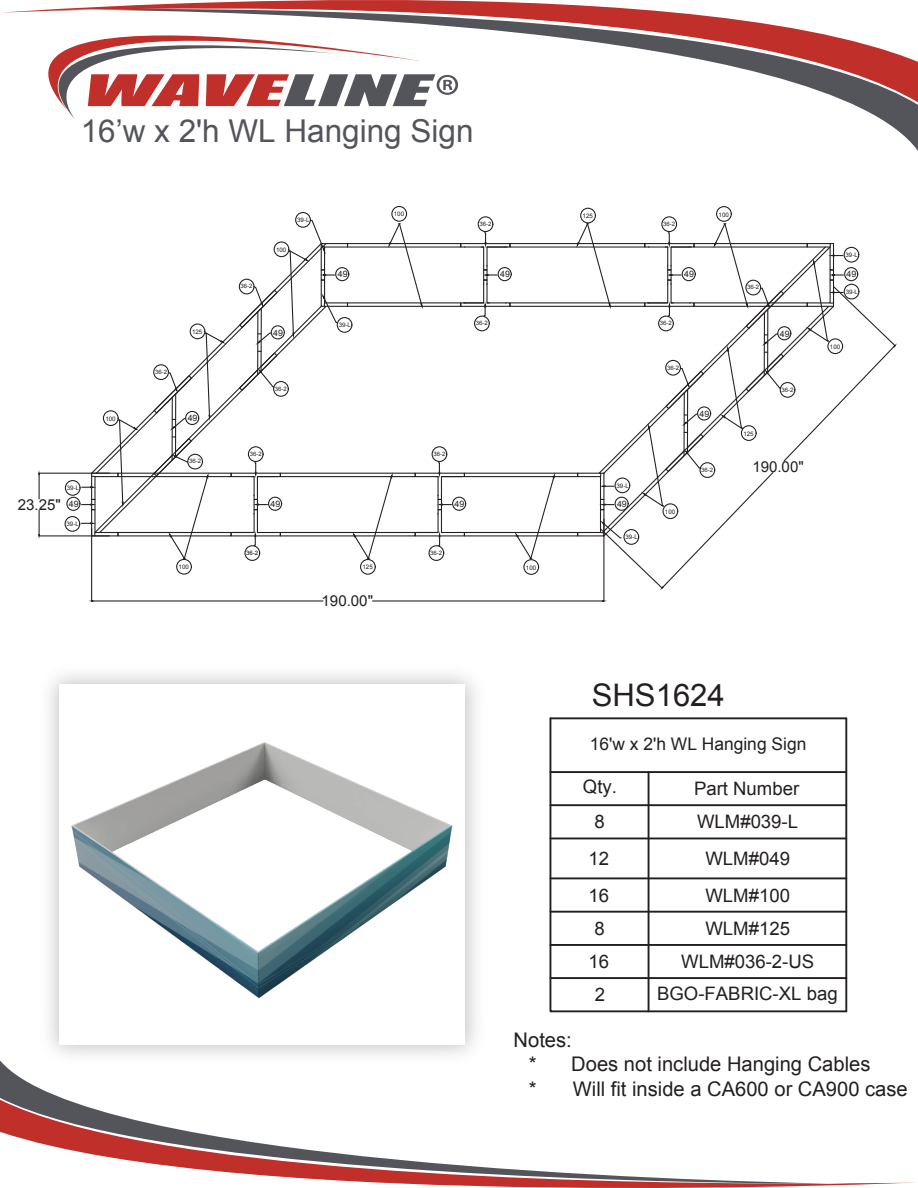
<style>
.page{position:relative;width:918px;height:1188px;background:#fff}
.page>*{position:absolute;margin:0;border:0;box-sizing:border-box;transform-origin:0 0}
.t1{font:31.5px "Arial";color:#54555a}
.t2{font:31.05px "Arial";color:#231f20}
.t3{font:20.1px/24.3px "Arial";color:#231f20}
.t4{font:18.6px "Arial";color:#231f20}
.t5{font:17.4px "Arial";color:#231f20}
.t6{font:15px "Arial";color:#231f20}
.t7{font:8.85px "Arial";color:#231f20}
.t8{font:6.15px "Arial";color:#231f20}
.t9{font:6px "Arial";color:#231f20}
.t10{font:6px "Arial";color:#050504}
</style>
<div class="page">
<svg style="left:0;top:1100px;width:915px;height:88px"></svg>
<svg style="left:848px;top:102px;width:70px;height:49px"></svg>
<svg style="left:2px;top:0;width:916px;height:102px"></svg>
<svg style="left:39px;top:28px;width:419px;height:91px"></svg>
<img style="left:4px;top:679px;width:472px;height:420px">
<div style="left:244px;top:545px;width:16px;height:16px;border:1px solid #231f20;border-radius:50%"></div>
<hr style="left:39px;top:473px;width:70px;height:1px;background:#231f20">
<hr style="left:39px;top:535px;width:70px;height:1px;background:#231f20">
<svg style="left:39px;top:474px;width:1px;height:25px"></svg>
<svg style="left:39px;top:510px;width:1px;height:25px"></svg>
<div style="left:429px;top:545px;width:15px;height:16px;border:1px solid #231f20;border-radius:50%"></div>
<div style="left:280px;top:473px;width:136px;height:4px;border:1px solid #231f20"></div>
<div style="left:280px;top:532px;width:136px;height:4px;border:1px solid #231f20"></div>
<div style="left:360px;top:559px;width:16px;height:16px;border:1px solid #231f20;border-radius:50%"></div>
<div style="left:66px;top:497px;width:14px;height:14px;border:1px solid #231f20;border-radius:50%"></div>
<div style="left:464px;top:532px;width:114px;height:4px;border:1px solid #231f20"></div>
<div style="left:464px;top:473px;width:114px;height:4px;border:1px solid #231f20"></div>
<div style="left:176px;top:559px;width:16px;height:16px;border:1px solid #231f20;border-radius:50%"></div>
<div style="left:523px;top:559px;width:16px;height:16px;border:1px solid #231f20;border-radius:50%"></div>
<div style="left:474px;top:316px;width:16px;height:15px;border:1px solid #231f20;border-radius:50%"></div>
<div style="left:661px;top:216px;width:16px;height:16px;border:1px solid #231f20;border-radius:50%"></div>
<div style="left:509px;top:243px;width:136px;height:5px;border:1px solid #231f20"></div>
<div style="left:580px;top:208px;width:16px;height:15px;border:1px solid #231f20;border-radius:50%"></div>
<div style="left:509px;top:302px;width:136px;height:5px;border:1px solid #231f20"></div>
<div style="left:498px;top:267px;width:14px;height:14px;border:1px solid #231f20;border-radius:50%"></div>
<div style="left:347px;top:243px;width:114px;height:5px;border:1px solid #231f20"></div>
<div style="left:347px;top:302px;width:114px;height:5px;border:1px solid #231f20"></div>
<div style="left:391px;top:206px;width:16px;height:16px;border:1px solid #231f20;border-radius:50%"></div>
<div style="left:716px;top:206px;width:16px;height:16px;border:1px solid #231f20;border-radius:50%"></div>
<svg style="left:102px;top:323px;width:221px;height:211px"></svg>
<hr style="left:172px;top:397px;width:1px;height:63px;background:#231f20">
<hr style="left:175px;top:394px;width:1px;height:63px;background:#231f20">
<div style="left:185px;top:411px;width:14px;height:14px;border:1px solid #231f20;border-radius:50%"></div>
<svg style="left:153px;top:372px;width:40px;height:57px"></svg>
<div style="left:153px;top:364px;width:16px;height:16px;border:1px solid #231f20;border-radius:50%"></div>
<hr style="left:257px;top:312px;width:1px;height:63px;background:#231f20">
<hr style="left:260px;top:308px;width:2px;height:63px;background:#231f20">
<div style="left:271px;top:325px;width:14px;height:14px;border:1px solid #231f20;border-radius:50%"></div>
<svg style="left:238px;top:351px;width:40px;height:41px"></svg>
<div style="left:273px;top:381px;width:16px;height:16px;border:1px solid #231f20;border-radius:50%"></div>
<svg style="left:238px;top:286px;width:40px;height:58px"></svg>
<div style="left:239px;top:279px;width:16px;height:15px;border:1px solid #231f20;border-radius:50%"></div>
<div style="left:268px;top:497px;width:14px;height:14px;border:1px solid #231f20;border-radius:50%"></div>
<svg style="left:388px;top:223px;width:35px;height:84px"></svg>
<div style="left:478px;top:216px;width:15px;height:16px;border:1px solid #231f20;border-radius:50%"></div>
<svg style="left:460px;top:232px;width:51px;height:85px"></svg>
<svg style="left:152px;top:436px;width:57px;height:123px"></svg>
<svg style="left:353px;top:475px;width:40px;height:84px"></svg>
<svg style="left:515px;top:475px;width:40px;height:84px"></svg>
<div style="left:432px;top:446px;width:15px;height:16px;border:1px solid #231f20;border-radius:50%"></div>
<svg style="left:414px;top:462px;width:52px;height:84px"></svg>
<div style="left:248px;top:446px;width:16px;height:16px;border:1px solid #231f20;border-radius:50%"></div>
<svg style="left:230px;top:462px;width:51px;height:84px"></svg>
<div style="left:274px;top:241px;width:15px;height:16px;border:1px solid #231f20;border-radius:50%"></div>
<svg style="left:81px;top:419px;width:56px;height:118px"></svg>
<div style="left:103px;top:410px;width:16px;height:16px;border:1px solid #231f20;border-radius:50%"></div>
<svg style="left:204px;top:332px;width:20px;height:87px"></svg>
<div style="left:190px;top:324px;width:15px;height:15px;border:1px solid #231f20;border-radius:50%"></div>
<div style="left:65px;top:516px;width:15px;height:16px;border:1px solid #231f20;border-radius:50%"></div>
<div style="left:65px;top:480px;width:16px;height:16px;border:1px solid #231f20;border-radius:50%"></div>
<svg style="left:288px;top:219px;width:61px;height:118px"></svg>
<div style="left:295px;top:212px;width:16px;height:16px;border:1px solid #231f20;border-radius:50%"></div>
<div style="left:337px;top:317px;width:15px;height:16px;border:1px solid #231f20;border-radius:50%"></div>
<hr style="left:91px;top:528px;width:1px;height:74px;background:#231f20">
<hr style="left:603px;top:519px;width:1px;height:83px;background:#231f20">
<hr style="left:93px;top:600px;width:230px;height:2px;background:#231f20">
<hr style="left:373px;top:600px;width:230px;height:2px;background:#231f20">
<svg style="left:577px;top:223px;width:320px;height:367px"></svg>
<svg style="left:549px;top:717px;width:299px;height:296px"></svg>
<hr style="left:648px;top:772px;width:1px;height:239px;background:#231f20">
<hr style="left:845px;top:718px;width:2px;height:293px;background:#231f20">
<img style="left:58px;top:674px;width:408px;height:390px">
<h1 class="t1" style="left:81px;top:111px;width:394px">16’w x 2'h WL Hanging Sign</h1>
<p class="t8" style="left:297px;top:216px;width:14px">39-L</p>
<p class="t8" style="left:394px;top:210px;width:12px">100</p>
<p class="t8" style="left:719px;top:210px;width:12px">100</p>
<p class="t8" style="left:583px;top:212px;width:12px">125</p>
<p class="t9" style="left:479px;top:220px;width:14px">36-2</p>
<p class="t9" style="left:663px;top:220px;width:14px">36-2</p>
<p class="t9" style="left:241px;top:282px;width:14px">36-2</p>
<p class="t8" style="left:276px;top:246px;width:12px">100</p>
<p class="t8" style="left:845px;top:251px;width:14px">39-L</p>
<p class="t8" style="left:846px;top:288px;width:14px">39-L</p>
<p class="t7" style="left:338px;top:269px;width:11px">49</p>
<p class="t7" style="left:684px;top:269px;width:11px">49</p>
<p class="t7" style="left:847px;top:269px;width:11px">49</p>
<p class="t7" style="left:500px;top:269px;width:11px">49</p>
<p class="t9" style="left:747px;top:283px;width:14px">36-2</p>
<p class="t8" style="left:339px;top:321px;width:14px">39-L</p>
<p class="t9" style="left:476px;top:319px;width:14px">36-2</p>
<p class="t9" style="left:660px;top:319px;width:14px">36-2</p>
<p class="t8" style="left:192px;top:328px;width:12px">125</p>
<p class="t7" style="left:273px;top:327px;width:11px">49</p>
<p class="t7" style="left:780px;top:328px;width:11px">49</p>
<p class="t8" style="left:830px;top:343px;width:12px">100</p>
<p class="t9" style="left:155px;top:368px;width:14px">36-2</p>
<p class="t9" style="left:667px;top:364px;width:14px">36-2</p>
<p class="t9" style="left:275px;top:385px;width:14px">36-2</p>
<p class="t9" style="left:782px;top:386px;width:14px">36-2</p>
<p class="t8" style="left:105px;top:414px;width:12px">100</p>
<p class="t7" style="left:188px;top:412px;width:11px">49</p>
<p class="t9" style="left:189px;top:457px;width:14px">36-2</p>
<p class="t9" style="left:250px;top:450px;width:14px">36-2</p>
<p class="t9" style="left:433px;top:450px;width:14px">36-2</p>
<p class="t7" style="left:700px;top:408px;width:11px">49</p>
<p class="t9" style="left:701px;top:466px;width:14px">36-2</p>
<p class="t8" style="left:743px;top:429px;width:12px">125</p>
<p class="t6" style="left:752px;top:457px;width:53px">190.00"</p>
<p class="t8" style="left:67px;top:484px;width:14px">39-L</p>
<p class="t8" style="left:617px;top:481px;width:14px">39-L</p>
<p class="t6" style="left:18px;top:495px;width:45px">23.25"</p>
<p class="t7" style="left:69px;top:498px;width:11px">49</p>
<p class="t7" style="left:271px;top:498px;width:11px">49</p>
<p class="t7" style="left:455px;top:498px;width:11px">49</p>
<p class="t7" style="left:617px;top:498px;width:11px">49</p>
<p class="t8" style="left:665px;top:508px;width:12px">100</p>
<p class="t8" style="left:67px;top:520px;width:14px">39-L</p>
<p class="t8" style="left:625px;top:533px;width:14px">39-L</p>
<p class="t10" style="left:246px;top:549px;width:14px">36-2</p>
<p class="t9" style="left:430px;top:549px;width:14px">36-2</p>
<p class="t8" style="left:179px;top:563px;width:12px">100</p>
<p class="t8" style="left:526px;top:563px;width:12px">100</p>
<p class="t8" style="left:363px;top:563px;width:12px">125</p>
<p class="t6" style="left:322px;top:591px;width:53px">190.00"</p>
<h2 class="t2" style="left:592px;top:674px;width:135px">SHS1624</h2>
<p class="t5" style="left:590px;top:732px;width:218px">16'w x 2'h WL Hanging Sign</p>
<p class="t4" style="left:583px;top:775px;width:36px">Qty.</p>
<p class="t4" style="left:694px;top:777px;width:107px">Part Number</p>
<p class="t4" style="left:594px;top:810px;width:12px">8</p>
<p class="t4" style="left:697px;top:810px;width:103px">WLM#039-L</p>
<p class="t4" style="left:589px;top:846px;width:22px">12</p>
<p class="t4" style="left:705px;top:846px;width:86px">WLM#049</p>
<p class="t4" style="left:589px;top:883px;width:22px">16</p>
<p class="t4" style="left:705px;top:883px;width:86px">WLM#100</p>
<p class="t4" style="left:594px;top:916px;width:12px">8</p>
<p class="t4" style="left:705px;top:916px;width:86px">WLM#125</p>
<p class="t4" style="left:589px;top:949px;width:22px">16</p>
<p class="t4" style="left:681px;top:949px;width:135px">WLM#036-2-US</p>
<p class="t4" style="left:595px;top:983px;width:12px">2</p>
<p class="t4" style="left:657px;top:981px;width:182px">BGO-FABRIC-XL bag</p>
<p class="t3" style="left:529px;top:1028px;width:380px;text-indent:-15px">Notes:<br>* Does not include Hanging Cables<br>* Will fit inside a CA600 or CA900 case</p>
</div>
